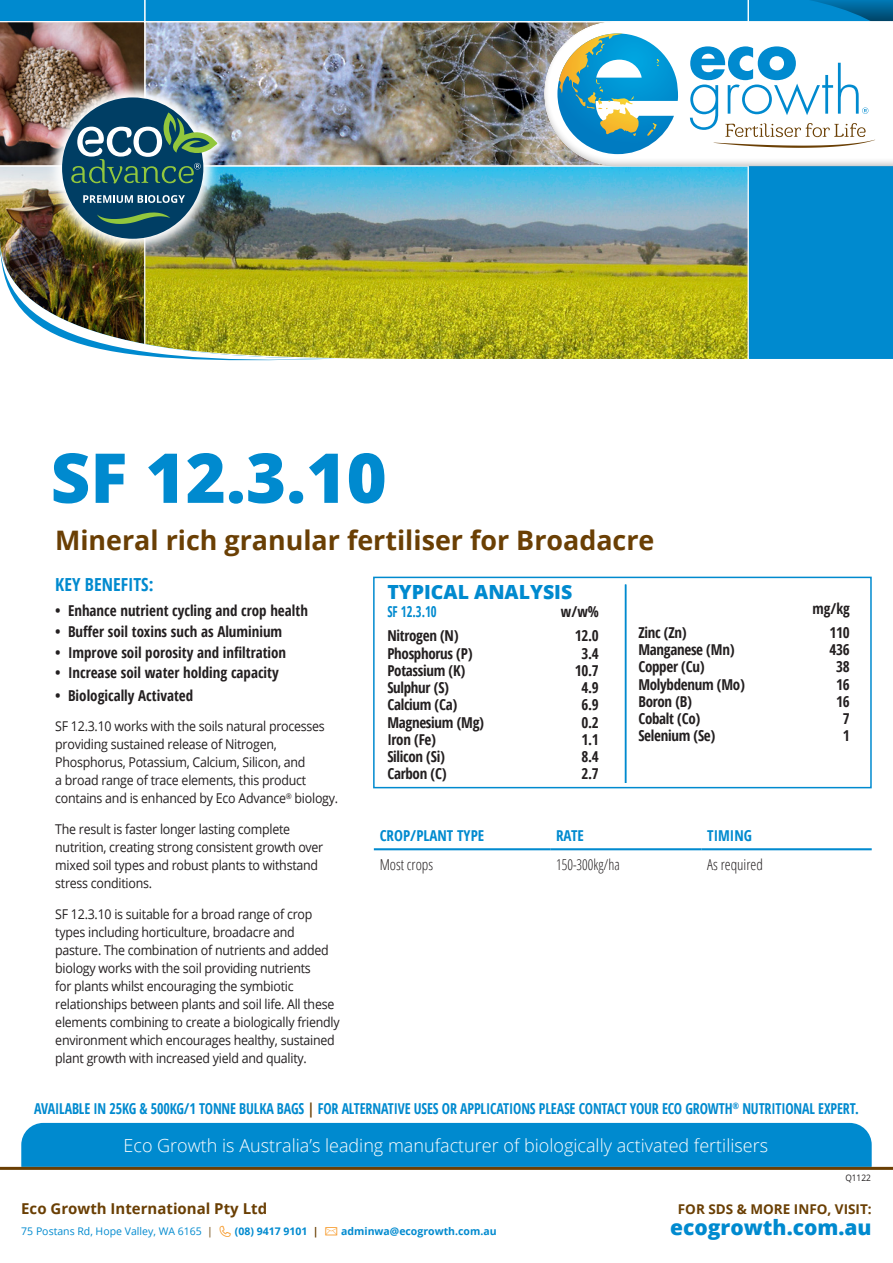
<style>
.page{position:relative;width:893px;height:1263px;background:#fff}
.page>*{position:absolute;margin:0;border:0;box-sizing:border-box;transform-origin:0 0}
.t1{font:800 68.85px "Open Sans";color:#008acf}
.t2{font:700 26.85px "Open Sans";color:#6a3f04}
.t3{font:800 21px "Open Sans";color:#008acf}
.t4{font:800 19.5px "Open Sans";color:#008acf}
.t5{font:300 18px "Open Sans";color:#fff}
.t6{font:700 condensed 18px "Open Sans";color:#008acf}
.t7{font:700 condensed 15px "Open Sans";color:#231f20}
.t8{font:700 condensed 15px "Open Sans";letter-spacing:-.02em;color:#231f20}
.t9{font:700 condensed 15px "Open Sans";letter-spacing:-.01em;color:#008acf;scale:.93 1}
.t10{font:700 15px "Open Sans";color:#6a3f04}
.t11{font:700 condensed 15px "Open Sans";letter-spacing:-.01em;color:#008acf}
.t12{font:300 condensed 15px "Open Sans";color:#231f20}
.t13{font:300 condensed 15px "Open Sans";color:#231f20;scale:.94 1}
.t14{font:700 condensed 15px "Open Sans";letter-spacing:-.01em;color:#008acf;scale:.84 1}
.t15{font:13.5px/18px "Open Sans";letter-spacing:-.02em;color:#231f20;scale:.92 1}
.t16{font:700 13.5px "Open Sans";color:#6a3f04}
.t17{font:700 10.5px "Open Sans";color:#008acf}
.t18{font:10.5px "Open Sans";color:#008acf}
.t19{font:9px "Open Sans";letter-spacing:-.01em;color:#231f20;scale:.93 1}
.s1{color:#6a3f04}
.s2{color:#f6931c}
</style>
<div class="page">
<div style="left:17px;top:1122px;width:859px;height:45px;background:#008acf"></div>
<hr style="left:0;top:1167px;width:893px;height:3px;background:#6a3f04">
<hr style="left:374px;top:848px;width:176px;height:2px;background:#008acf">
<hr style="left:550px;top:848px;width:151px;height:2px;background:#008acf">
<hr style="left:701px;top:848px;width:171px;height:2px;background:#008acf">
<hr style="left:625px;top:584px;width:1px;height:199px;background:#008acf">
<div style="left:373px;top:577px;width:499px;height:211px;border:2px solid #008acf"></div>
<img style="left:0;top:0;width:893px;height:361px">
<p class="t1" style="left:51px;top:425px;width:338px">SF 12.3.10</p>
<p class="t2" style="left:55px;top:521px;width:601px">Mineral rich granular fertiliser for Broadacre</p>
<p class="t6" style="left:55px;top:572px;width:100px">KEY BENEFITS:</p>
<p class="t7" style="left:55px;top:600px;width:254px">• Enhance nutrient cycling and crop health</p>
<p class="t7" style="left:55px;top:621px;width:229px">• Buffer soil toxins such as Aluminium</p>
<p class="t7" style="left:55px;top:642px;width:232px">• Improve soil porosity and infiltration</p>
<p class="t7" style="left:55px;top:662px;width:225px">• Increase soil water holding capacity</p>
<p class="t7" style="left:55px;top:685px;width:139px">• Biologically Activated</p>
<p class="t15" style="left:55px;top:717px;width:309px">SF 12.3.10 works with the soils natural processes providing sustained release of Nitrogen, Phosphorus, Potassium, Calcium, Silicon, and<br>a broad range of trace elements, this product contains and is enhanced by Eco Advance<sup>®</sup> biology.</p>
<p class="t15" style="left:55px;top:820px;width:293px">The result is faster longer lasting complete nutrition, creating strong consistent growth over mixed soil types and robust plants to withstand stress conditions.</p>
<p class="t15" style="left:55px;top:905px;width:311px">SF 12.3.10 is suitable for a broad range of crop types including horticulture, broadacre and pasture. The combination of nutrients and added biology works with the soil providing nutrients<br>for plants whilst encouraging the symbiotic relationships between plants and soil life. All these elements combining to create a biologically friendly environment which encourages healthy, sustained plant growth with increased yield and quality.</p>
<p class="t4" style="left:387px;top:577px;width:186px">TYPICAL ANALYSIS</p>
<p class="t14" style="left:387px;top:601px;width:60px">SF 12.3.10</p>
<p class="t7" style="left:561px;top:601px;width:39px">w/w%</p>
<p class="t8" style="left:387px;top:625px;width:73px">Nitrogen (N)</p>
<p class="t7" style="left:575px;top:625px;width:25px">12.0</p>
<p class="t8" style="left:387px;top:643px;width:87px">Phosphorus (P)</p>
<p class="t7" style="left:581px;top:643px;width:19px">3.4</p>
<p class="t8" style="left:387px;top:660px;width:80px">Potassium (K)</p>
<p class="t7" style="left:575px;top:660px;width:25px">10.7</p>
<p class="t8" style="left:387px;top:677px;width:63px">Sulphur (S)</p>
<p class="t7" style="left:581px;top:677px;width:19px">4.9</p>
<p class="t8" style="left:387px;top:694px;width:72px">Calcium (Ca)</p>
<p class="t7" style="left:581px;top:694px;width:19px">6.9</p>
<p class="t8" style="left:387px;top:712px;width:98px">Magnesium (Mg)</p>
<p class="t7" style="left:581px;top:712px;width:19px">0.2</p>
<p class="t7" style="left:387px;top:729px;width:50px">Iron (Fe)</p>
<p class="t7" style="left:581px;top:729px;width:19px">1.1</p>
<p class="t8" style="left:387px;top:746px;width:59px">Silicon (Si)</p>
<p class="t7" style="left:581px;top:746px;width:19px">8.4</p>
<p class="t7" style="left:387px;top:763px;width:61px">Carbon (C)</p>
<p class="t7" style="left:581px;top:763px;width:19px">2.7</p>
<p class="t7" style="left:812px;top:598px;width:39px">mg/kg</p>
<p class="t7" style="left:638px;top:622px;width:50px">Zinc (Zn)</p>
<p class="t7" style="left:830px;top:622px;width:22px">110</p>
<p class="t8" style="left:638px;top:639px;width:98px">Manganese (Mn)</p>
<p class="t7" style="left:830px;top:639px;width:22px">436</p>
<p class="t8" style="left:638px;top:656px;width:68px">Copper (Cu)</p>
<p class="t7" style="left:836px;top:656px;width:15px">38</p>
<p class="t8" style="left:638px;top:674px;width:108px">Molybdenum (Mo)</p>
<p class="t7" style="left:836px;top:674px;width:15px">16</p>
<p class="t7" style="left:638px;top:691px;width:55px">Boron (B)</p>
<p class="t7" style="left:836px;top:691px;width:15px">16</p>
<p class="t8" style="left:638px;top:708px;width:64px">Cobalt (Co)</p>
<p class="t7" style="left:843px;top:708px;width:8px">7</p>
<p class="t8" style="left:638px;top:725px;width:79px">Selenium (Se)</p>
<p class="t7" style="left:843px;top:725px;width:8px">1</p>
<p class="t11" style="left:380px;top:825px;width:106px">CROP/PLANT TYPE</p>
<p class="t11" style="left:556px;top:825px;width:29px">RATE</p>
<p class="t11" style="left:707px;top:825px;width:46px">TIMING</p>
<p class="t12" style="left:380px;top:854px;width:55px">Most crops</p>
<p class="t13" style="left:556px;top:854px;width:69px">150-300kg/ha</p>
<p class="t12" style="left:707px;top:854px;width:57px">As required</p>
<p class="t9" style="left:34px;top:1098px;width:888px">AVAILABLE IN 25KG &amp; 500KG/1 TONNE BULKA BAGS <span class="s1">|</span> FOR ALTERNATIVE USES OR APPLICATIONS PLEASE CONTACT YOUR ECO GROWTH<sup>®</sup> NUTRITIONAL EXPERT.</p>
<p class="t5" style="left:124px;top:1133px;width:646px">Eco Growth is Australia’s leading manufacturer of biologically activated fertilisers</p>
<p class="t19" style="left:845px;top:1171px;width:29px">Q1122</p>
<p class="t10" style="left:21px;top:1198px;width:247px">Eco Growth International Pty Ltd</p>
<p class="t18" style="left:21px;top:1224px;width:193px">75 Postans Rd, Hope Valley, WA 6165 <span class="s1">|</span></p>
<p class="t17" style="left:235px;top:1224px;width:263px">(08) 9417 9101 <span class="s1">|</span> <span class="s2">✉</span> adminwa@ecogrowth.com.au</p>
<p class="t16" style="left:678px;top:1200px;width:195px">FOR SDS &amp; MORE INFO, VISIT:</p>
<p class="t3" style="left:670px;top:1212px;width:203px">ecogrowth.com.au</p>
</div>
